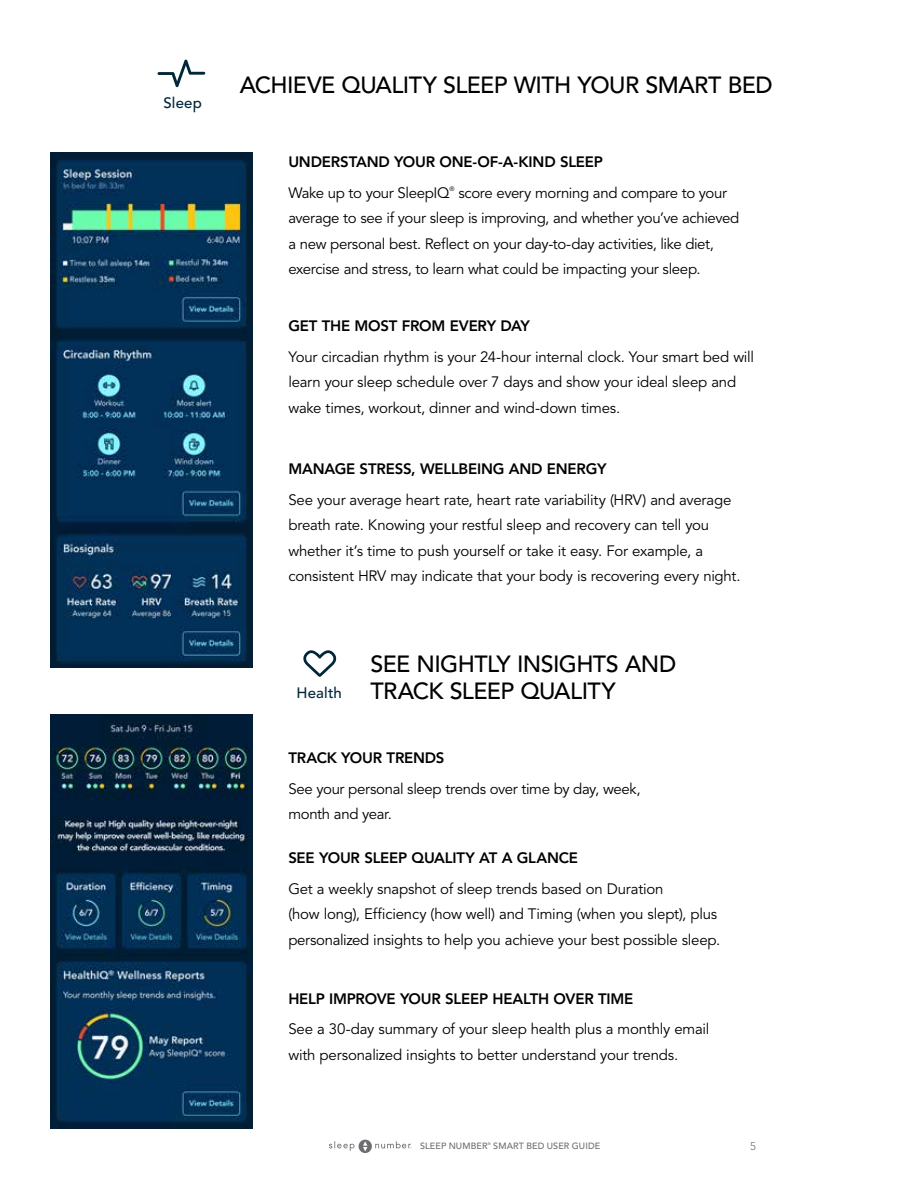
<style>
.page{position:relative;width:918px;height:1188px;background:#fff}
.page>*{position:absolute;margin:0;border:0;box-sizing:border-box;transform-origin:0 0}
.t1{font:500 23.25px/27px "Avenir LT Std";letter-spacing:-.025em;color:#000}
.t2{font:15px/25.5px "Avenir LT Std";letter-spacing:-.015em;color:#000}
.t3{font:800 15px "Avenir LT Std";letter-spacing:-.015em;color:#000}
.t4{font:500 15px "Avenir LT Std";letter-spacing:.01em;color:#00263a}
.t5{font:300 11.1px "Avenir LT Std";color:#6d6e71}
.t6{font:500 9px "Avenir LT Std";letter-spacing:.015em;color:#6d6e71}
.t7{font:6.3px "Avenir LT Std";color:#000}
.t8{font:500 3.75px "Avenir LT Std";color:#6d6e71}
</style>
<div class="page">
<img style="left:50px;top:153px;width:203px;height:515px">
<img style="left:50px;top:715px;width:203px;height:413px">
<svg style="left:158px;top:60px;width:47px;height:27px"></svg>
<svg style="left:303px;top:650px;width:34px;height:27px"></svg>
<svg style="left:329px;top:1140px;width:82px;height:13px"></svg>
<p class="t4" style="left:163px;top:94px;width:40px">Sleep</p>
<h1 class="t1" style="left:240px;top:72px;width:534px">ACHIEVE QUALITY SLEEP WITH YOUR SMART BED</h1>
<p class="t3" style="left:288px;top:153px;width:316px">UNDERSTAND YOUR ONE-OF-A-KIND SLEEP</p>
<p class="t2" style="left:288px;top:180px;width:163px">Wake up to your SleepIQ</p>
<p class="t7" style="left:449px;top:186px;width:7px">®</p>
<p class="t2" style="left:288px;top:180px;width:452px;text-indent:170px">score every morning and compare to your average to see if your sleep is improving, and whether you’ve achieved a new personal best. Reflect on your day-to-day activities, like diet, exercise and stress, to learn what could be impacting your sleep.</p>
<p class="t3" style="left:288px;top:317px;width:243px">GET THE MOST FROM EVERY DAY</p>
<p class="t2" style="left:288px;top:344px;width:467px">Your circadian rhythm is your 24-hour internal clock. Your smart bed will learn your sleep schedule over 7 days and show your ideal sleep and wake times, workout, dinner and wind-down times.</p>
<p class="t3" style="left:288px;top:460px;width:320px">MANAGE STRESS, WELLBEING AND ENERGY</p>
<p class="t2" style="left:288px;top:487px;width:454px">See your average heart rate, heart rate variability (HRV) and average breath rate. Knowing your restful sleep and recovery can tell you whether it’s time to push yourself or take it easy. For example, a consistent HRV may indicate that your body is recovering every night.</p>
<p class="t4" style="left:297px;top:684px;width:47px">Health</p>
<h1 class="t1" style="left:370px;top:651px;width:307px">SEE NIGHTLY INSIGHTS AND<br>TRACK SLEEP QUALITY</h1>
<p class="t3" style="left:288px;top:749px;width:158px">TRACK YOUR TRENDS</p>
<p class="t2" style="left:288px;top:776px;width:354px">See your personal sleep trends over time by day, week, month and year.</p>
<p class="t3" style="left:288px;top:849px;width:291px">SEE YOUR SLEEP QUALITY AT A GLANCE</p>
<p class="t2" style="left:288px;top:876px;width:434px">Get a weekly snapshot of sleep trends based on Duration<br>(how long), Efficiency (how well) and Timing (when you slept), plus personalized insights to help you achieve your best possible sleep.</p>
<p class="t3" style="left:288px;top:989px;width:346px">HELP IMPROVE YOUR SLEEP HEALTH OVER TIME</p>
<p class="t2" style="left:288px;top:1017px;width:423px">See a 30-day summary of your sleep health plus a monthly email with personalized insights to better understand your trends.</p>
<p class="t6" style="left:420px;top:1141px;width:69px">SLEEP NUMBER</p>
<p class="t5" style="left:750px;top:1140px;width:7px">5</p>
<p class="t8" style="left:488px;top:1142px;width:5px">®</p>
<p class="t6" style="left:493px;top:1141px;width:109px">SMART BED USER GUIDE</p>
</div>
